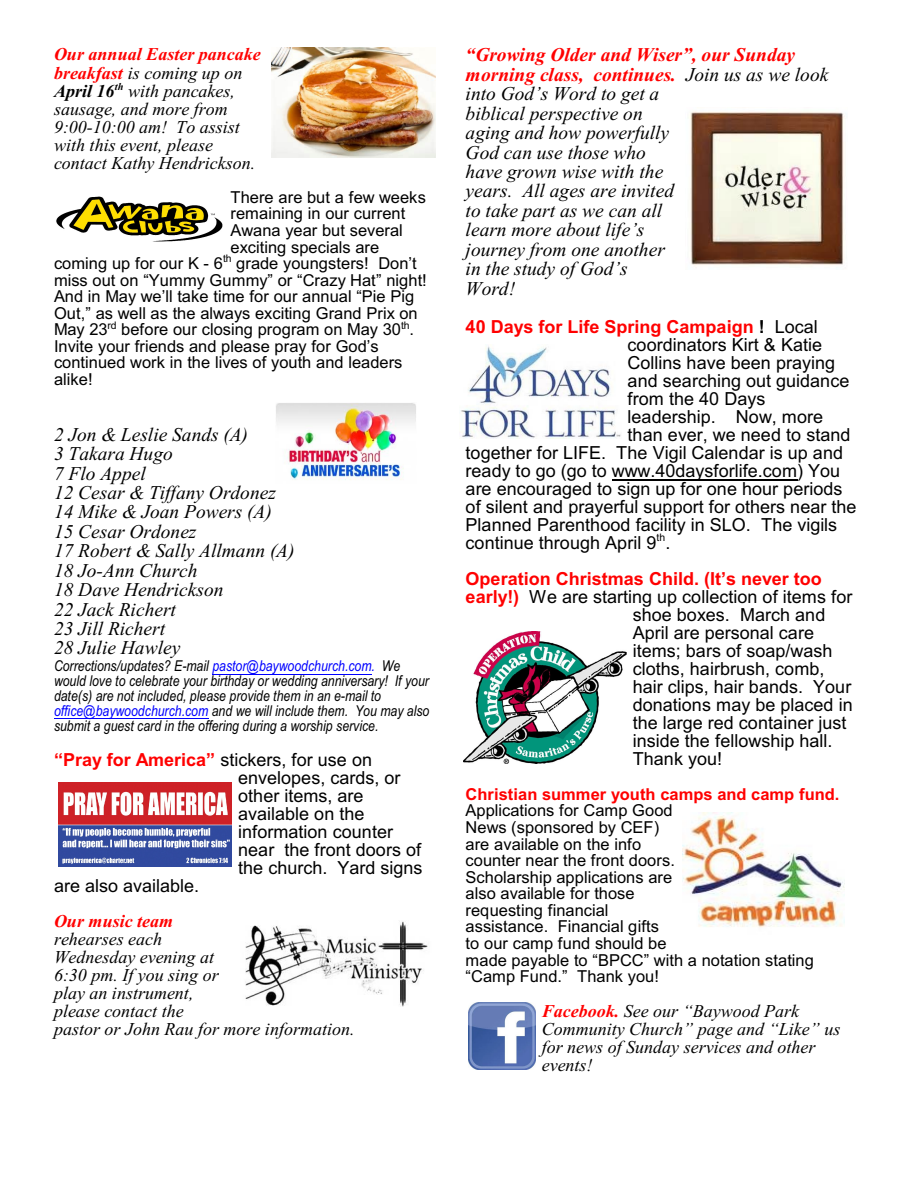
<style>
.page{position:relative;width:918px;height:1188px;background:#fff}
.page>*{position:absolute;margin:0;border:0;box-sizing:border-box;transform-origin:0 0}
.t1{font:italic 19.5px/19.5px "Times New Roman";color:#000}
.t2{font:18px "Arial";color:#000}
.t3{font:italic 18px/18px "Times New Roman";color:#000}
.t4{font:italic 700 18px/18.3px "Times New Roman";color:#f00}
.t5{font:700 18px "Arial";color:#f00}
.t6{font:16.5px/16.5px "Arial";color:#000}
.t7{font:700 16.5px "Arial";color:#f00}
.t8{font:italic 15px/15px "Arial Narrow";color:#000}
.t9{font:10.5px "Arial";letter-spacing:-.02em;color:#000}
.t10{font:italic 700 10.5px "Times New Roman";color:#000}
.s1{font-weight:400;color:#000}
.s2{color:#000}
.s3{color:#00f}
.s4{font-weight:700;color:#f00}
</style>
<div class="page">
<img style="left:58px;top:782px;width:174px;height:85px">
<img style="left:56px;top:196px;width:167px;height:46px">
<img style="left:276px;top:403px;width:140px;height:77px">
<img style="left:272px;top:48px;width:164px;height:110px">
<img style="left:245px;top:921px;width:183px;height:85px">
<img style="left:464px;top:632px;width:162px;height:132px">
<img style="left:689px;top:111px;width:156px;height:157px">
<img style="left:682px;top:813px;width:162px;height:115px">
<img style="left:461px;top:346px;width:160px;height:92px">
<img style="left:468px;top:1003px;width:67px;height:66px">
<hr style="left:212px;top:674px;width:160px;height:1px;background:#00f">
<hr style="left:54px;top:718px;width:154px;height:1px;background:#00f">
<hr style="left:612px;top:480px;width:185px;height:1px;background:#000">
<p class="t4" style="left:54px;top:47px;width:208px">Our annual Easter pancake breakfast <span class="s1">is coming up on<br></span><span class="s2">April 16</span> <span class="s1">with pancakes,</span></p>
<p class="t10" style="left:115px;top:83px;width:10px">th</p>
<p class="t3" style="left:54px;top:102px;width:203px">sausage, and more from<br>9:00-10:00 am! To assist with this event, please contact Kathy Hendrickson.</p>
<p class="t6" style="left:231px;top:190px;width:197px">There are but a few weeks</p>
<p class="t6" style="left:231px;top:207px;width:176px">remaining in our current</p>
<p class="t6" style="left:231px;top:223px;width:174px">Awana year but several</p>
<p class="t6" style="left:231px;top:240px;width:150px">exciting specials are</p>
<p class="t6" style="left:54px;top:257px;width:364px">coming up for our K - 6 grade youngsters! Don’t</p>
<p class="t9" style="left:223px;top:255px;width:10px">th</p>
<p class="t6" style="left:54px;top:273px;width:374px">miss out on “Yummy Gummy” or “Crazy Hat” night!<br>And in May we’ll take time for our annual “Pie Pig Out,” as well as the always exciting Grand Prix on May 23 before our closing program on May 30 .</p>
<p class="t9" style="left:108px;top:321px;width:11px">rd</p>
<p class="t9" style="left:401px;top:321px;width:10px">th</p>
<p class="t6" style="left:54px;top:339px;width:350px">Invite your friends and please pray for God’s continued work in the lives of youth and leaders alike!</p>
<p class="t1" style="left:54px;top:426px;width:242px">2 Jon &amp; Leslie Sands (A)<br>3 Takara Hugo<br>7 Flo Appel<br>12 Cesar &amp; Tiffany Ordonez<br>14 Mike &amp; Joan Powers (A)<br>15 Cesar Ordonez<br>17 Robert &amp; Sally Allmann (A)<br>18 Jo-Ann Church<br>18 Dave Hendrickson<br>22 Jack Richert<br>23 Jill Richert<br>28 Julie Hawley</p>
<p class="t8" style="left:54px;top:660px;width:377px">Corrections/updates? E-mail <span class="s3">pastor@baywoodchurch.com.</span> We would love to celebrate your birthday or wedding anniversary! If your date(s) are not included, please provide them in an e-mail to <span class="s3">office@baywoodchurch.com</span> and we will include them. You may also submit a guest card in the offering during a worship service.</p>
<p class="t2" style="left:54px;top:753px;width:320px"><span class="s4">“Pray for America”</span> stickers, for use on</p>
<p class="t2" style="left:238px;top:771px;width:164px">envelopes, cards, or</p>
<p class="t2" style="left:238px;top:789px;width:127px">other items, are</p>
<p class="t2" style="left:238px;top:807px;width:128px">available on the</p>
<p class="t2" style="left:238px;top:825px;width:156px">information counter</p>
<p class="t2" style="left:238px;top:843px;width:185px">near the front doors of</p>
<p class="t2" style="left:238px;top:861px;width:186px">the church. Yard signs</p>
<p class="t2" style="left:54px;top:879px;width:147px">are also available.</p>
<p class="t4" style="left:54px;top:914px;width:121px">Our music team</p>
<p class="t3" style="left:54px;top:931px;width:302px">rehearses each<br>Wednesday evening at<br>6:30 pm. If you sing or<br>play an instrument,<br>please contact the<br>pastor or John Rau for more information.</p>
<p class="t1" style="left:466px;top:47px;width:364px"><span class="s4">“Growing Older and Wiser”, our Sunday morning class, continues.</span> Join us as we look into God’s Word to get a<br>biblical perspective on<br>aging and how powerfully<br>God can use those who<br>have grown wise with the<br>years. All ages are invited<br>to take part as we can all<br>learn more about life’s<br>journey from one another<br>in the study of God’s<br>Word!</p>
<p class="t5" style="left:466px;top:320px;width:354px">40 Days for Life Spring Campaign <span class="s2">!</span> <span class="s1">Local</span></p>
<p class="t2" style="left:628px;top:338px;width:196px">coordinators Kirt &amp; Katie</p>
<p class="t2" style="left:628px;top:356px;width:209px">Collins have been praying</p>
<p class="t2" style="left:628px;top:374px;width:223px">and searching out guidance</p>
<p class="t2" style="left:628px;top:392px;width:139px">from the 40 Days</p>
<p class="t2" style="left:628px;top:410px;width:197px">leadership. Now, more</p>
<p class="t2" style="left:628px;top:428px;width:224px">than ever, we need to stand</p>
<p class="t2" style="left:466px;top:446px;width:379px">together for LIFE. The Vigil Calendar is up and</p>
<p class="t2" style="left:466px;top:464px;width:376px">ready to go (go to www.40daysforlife.com) You</p>
<p class="t2" style="left:466px;top:482px;width:378px">are encouraged to sign up for one hour periods</p>
<p class="t2" style="left:466px;top:500px;width:392px">of silent and prayerful support for others near the</p>
<p class="t2" style="left:466px;top:518px;width:373px">Planned Parenthood facility in SLO. The vigils</p>
<p class="t2" style="left:466px;top:536px;width:206px">continue through April 9 .</p>
<p class="t9" style="left:656px;top:534px;width:10px">th</p>
<p class="t5" style="left:466px;top:572px;width:358px">Operation Christmas Child. (It’s never too</p>
<p class="t2" style="left:466px;top:590px;width:388px"><span class="s4">early!)</span> We are starting up collection of items for</p>
<p class="t2" style="left:633px;top:608px;width:194px">shoe boxes. March and</p>
<p class="t2" style="left:633px;top:626px;width:183px">April are personal care</p>
<p class="t2" style="left:633px;top:644px;width:201px">items; bars of soap/wash</p>
<p class="t2" style="left:633px;top:662px;width:193px">cloths, hairbrush, comb,</p>
<p class="t2" style="left:633px;top:680px;width:220px">hair clips, hair bands. Your</p>
<p class="t2" style="left:633px;top:698px;width:222px">donations may be placed in</p>
<p class="t2" style="left:633px;top:716px;width:215px">the large red container just</p>
<p class="t2" style="left:633px;top:734px;width:201px">inside the fellowship hall.</p>
<p class="t2" style="left:633px;top:752px;width:91px">Thank you!</p>
<p class="t7" style="left:466px;top:788px;width:375px">Christian summer youth camps and camp fund.</p>
<p class="t6" style="left:466px;top:804px;width:350px">Applications for Camp Good<br>News (sponsored by CEF)<br>are available on the info<br>counter near the front doors.<br>Scholarship applications are<br>also available for those<br>requesting financial<br>assistance. Financial gifts<br>to our camp fund should be<br>made payable to “BPCC” with a notation stating “Camp Fund.” Thank you!</p>
<p class="t3" style="left:542px;top:1004px;width:300px"><span class="s4">Facebook.</span> See our “Baywood Park<br>Community Church” page and “Like” us for news of Sunday services and other events!</p>
</div>
